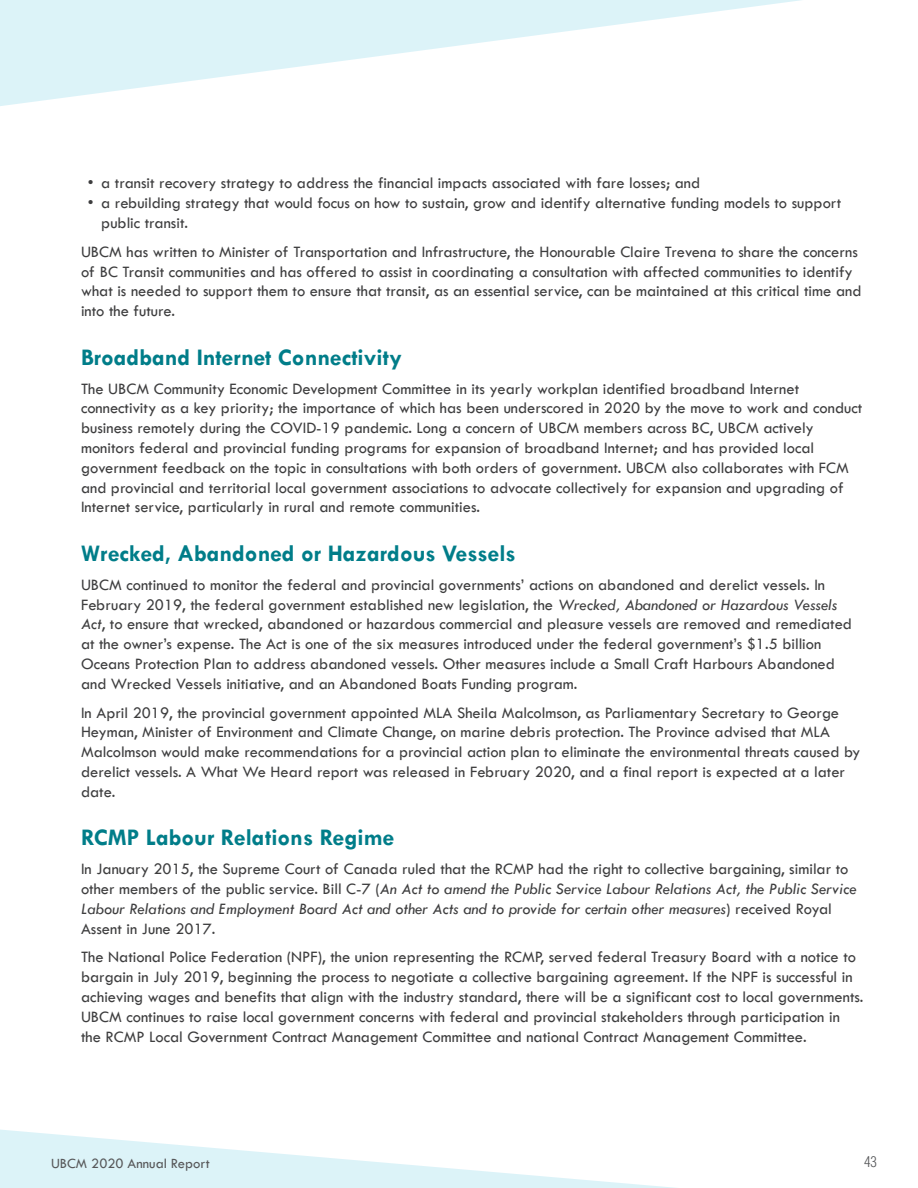
<style>
.page{position:relative;width:918px;height:1188px;background:#fff}
.page>*{position:absolute;margin:0;border:0;box-sizing:border-box;transform-origin:0 0}
.Sub_Header_Aqua_16pt{font:700 24px "Tw Cen";color:#007d89}
.Body_Text_Grey_11pt{font:16.5px/19.8px "Tw Cen";color:#3e3e3f}
.t1{font:14.7px "Tw Cen";color:#57585a}
.t2{font:300 condensed 14.7px "Helvetica LT Std";color:#57585a}
.s1{font-style:italic}
</style>
<div class="page">
<svg style="left:0;top:1129px;width:676px;height:59px"></svg>
<svg style="left:0;top:0;width:801px;height:106px;fill:#dff4f9"></svg>
<p class="Body_Text_Grey_11pt" style="left:88px;top:173px;width:614px">• a transit recovery strategy to address the financial impacts associated with fare losses; and</p>
<p class="Body_Text_Grey_11pt" style="left:101px;top:193px;width:741px;text-indent:-14px">• a rebuilding strategy that would focus on how to sustain, grow and identify alternative funding models to support public transit.</p>
<p class="Body_Text_Grey_11pt" style="left:81px;top:242px;width:782px">UBCM has written to Minister of Transportation and Infrastructure, the Honourable Claire Trevena to share the concerns of BC Transit communities and has offered to assist in coordinating a consultation with affected communities to identify what is needed to support them to ensure that transit, as an essential service, can be maintained at this critical time and into the future.</p>
<p class="Sub_Header_Aqua_16pt" style="left:81px;top:343px;width:322px">Broadband Internet Connectivity</p>
<p class="Body_Text_Grey_11pt" style="left:81px;top:378px;width:783px">The UBCM Community Economic Development Committee in its yearly workplan identified broadband Internet connectivity as a key priority; the importance of which has been underscored in 2020 by the move to work and conduct business remotely during the COVID-19 pandemic. Long a concern of UBCM members across BC, UBCM actively monitors federal and provincial funding programs for expansion of broadband Internet; and has provided local government feedback on the topic in consultations with both orders of government. UBCM also collaborates with FCM and provincial and territorial local government associations to advocate collectively for expansion and upgrading of Internet service, particularly in rural and remote communities.</p>
<p class="Sub_Header_Aqua_16pt" style="left:81px;top:539px;width:436px">Wrecked, Abandoned or Hazardous Vessels</p>
<p class="Body_Text_Grey_11pt" style="left:81px;top:575px;width:773px">UBCM continued to monitor the federal and provincial governments’ actions on abandoned and derelict vessels. In February 2019, the federal government established new legislation, the <span class="s1">Wrecked, Abandoned or Hazardous Vessels Act</span>, to ensure that wrecked, abandoned or hazardous commercial and pleasure vessels are removed and remediated at the owner’s expense. The Act is one of the six measures introduced under the federal government’s $1.5 billion Oceans Protection Plan to address abandoned vessels. Other measures include a Small Craft Harbours Abandoned and Wrecked Vessels initiative, and an Abandoned Boats Funding program.</p>
<p class="Body_Text_Grey_11pt" style="left:81px;top:702px;width:781px">In April 2019, the provincial government appointed MLA Sheila Malcolmson, as Parliamentary Secretary to George Heyman, Minister of Environment and Climate Change, on marine debris protection. The Province advised that MLA Malcolmson would make recommendations for a provincial action plan to eliminate the environmental threats caused by derelict vessels. A What We Heard report was released in February 2020, and a final report is expected at a later date.</p>
<p class="Sub_Header_Aqua_16pt" style="left:81px;top:823px;width:315px">RCMP Labour Relations Regime</p>
<p class="Body_Text_Grey_11pt" style="left:81px;top:859px;width:777px">In January 2015, the Supreme Court of Canada ruled that the RCMP had the right to collective bargaining, similar to other members of the public service. Bill C-7 (<span class="s1">An Act to amend the Public Service Labour Relations Act, the Public Service Labour Relations and Employment Board Act and other Acts and to provide for certain other measures</span>) received Royal Assent in June 2017.</p>
<p class="Body_Text_Grey_11pt" style="left:81px;top:947px;width:784px">The National Police Federation (NPF), the union representing the RCMP, served federal Treasury Board with a notice to bargain in July 2019, beginning the process to negotiate a collective bargaining agreement. If the NPF is successful in achieving wages and benefits that align with the industry standard, there will be a significant cost to local governments.<br>UBCM continues to raise local government concerns with federal and provincial stakeholders through participation in the RCMP Local Government Contract Management Committee and national Contract Management Committee.</p>
<p class="t1" style="left:51px;top:1155px;width:160px">UBCM 2020 Annual Report</p>
<p class="t2" style="left:864px;top:1153px;width:14px">43</p>
</div>
